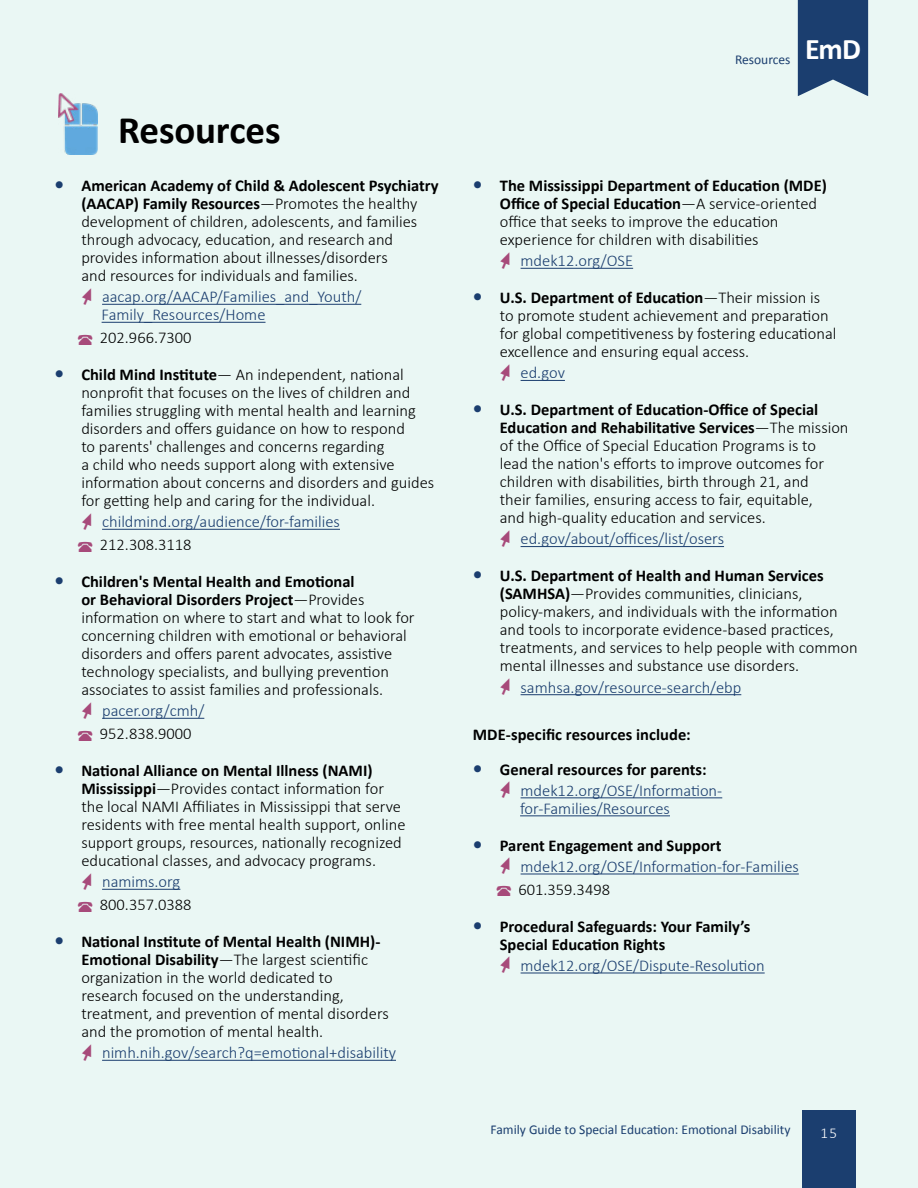
<style>
.page{position:relative;width:918px;height:1188px;background:#eaf7f4}
.page>*{position:absolute;margin:0;border:0;box-sizing:border-box;transform-origin:0 0}
.t1{font:700 39px "Calibri";letter-spacing:-.005em;color:#000}
.t2{font:700 30px "Calibri";color:#fff}
.t3{font:300 16.5px/18px "Calibri";color:#000}
.t4{font:300 16.5px/18px "Calibri";color:#1b3e6f}
.t5{font:700 16.5px/21.3px "Calibri";color:#000}
.t6{font:300 15px "Calibri";color:#fff}
.t7{font:13.5px "Calibri";color:#1b3e6f}
.s1{font-weight:700;font-size:19.5px;color:#1b3e6f}
.s2{font-weight:700}
.s3{font-size:19.5px;color:#1b3e6f}
.s4{font-weight:300;color:#1b3e6f}
.s5{font-weight:700;font-size:19.5px}
.s6{font-weight:700;color:#000}
</style>
<div class="page">
<hr style="left:102px;top:304px;width:259px;height:1px;background:#1b3e6f">
<hr style="left:102px;top:322px;width:164px;height:1px;background:#1b3e6f">
<hr style="left:102px;top:529px;width:238px;height:1px;background:#1b3e6f">
<hr style="left:102px;top:718px;width:102px;height:1px;background:#1b3e6f">
<hr style="left:102px;top:889px;width:78px;height:1px;background:#1b3e6f">
<hr style="left:102px;top:1060px;width:294px;height:1px;background:#1b3e6f">
<hr style="left:521px;top:268px;width:112px;height:1px;background:#1b3e6f">
<hr style="left:521px;top:380px;width:44px;height:1px;background:#1b3e6f">
<hr style="left:521px;top:546px;width:203px;height:1px;background:#1b3e6f">
<hr style="left:521px;top:694px;width:220px;height:1px;background:#1b3e6f">
<hr style="left:521px;top:797px;width:201px;height:1px;background:#1b3e6f">
<hr style="left:520px;top:815px;width:150px;height:1px;background:#1b3e6f">
<hr style="left:521px;top:874px;width:278px;height:1px;background:#1b3e6f">
<hr style="left:521px;top:973px;width:244px;height:1px;background:#1b3e6f">
<img style="left:59px;top:93px;width:39px;height:61px">
<svg style="left:798px;top:0;width:70px;height:96px;background:#2c4d7a"></svg>
<div style="left:802px;top:1111px;width:54px;height:77px;background:#1b3e6f"></div>
<h1 class="t1" style="left:118px;top:103px;width:164px">Resources</h1>
<p class="t3" style="left:81px;top:176px;width:359px;text-indent:-27px"><span class="s1">•</span> <span class="s2">American Academy of Child &amp; Adolescent Psychiatry (AACAP) Family Resources</span>—Promotes the healthy development of children, adolescents, and families through advocacy, education, and research and provides information about illnesses/disorders<br>and resources for individuals and families.</p>
<p class="t4" style="left:102px;top:288px;width:261px">aacap.org/AACAP/Families_and_Youth/<br>Family_Resources/Home</p>
<p class="t3" style="left:100px;top:328px;width:93px">202.966.7300</p>
<p class="t3" style="left:81px;top:365px;width:354px;text-indent:-27px"><span class="s1">•</span> <span class="s2">Child Mind Institute</span>— An independent, national nonprofit that focuses on the lives of children and families struggling with mental health and learning disorders and offers guidance on how to respond<br>to parents' challenges and concerns regarding<br>a child who needs support along with extensive information about concerns and disorders and guides for getting help and caring for the individual.</p>
<p class="t4" style="left:102px;top:513px;width:239px">childmind.org/audience/for-families</p>
<p class="t3" style="left:100px;top:535px;width:93px">212.308.3118</p>
<p class="t3" style="left:81px;top:572px;width:335px;text-indent:-27px"><span class="s1">•</span> <span class="s2">Children's Mental Health and Emotional<br>or Behavioral Disorders Project</span>—Provides information on where to start and what to look for concerning children with emotional or behavioral disorders and offers parent advocates, assistive technology specialists, and bullying prevention associates to assist families and professionals.</p>
<p class="t4" style="left:102px;top:702px;width:104px">pacer.org/cmh/</p>
<p class="t3" style="left:100px;top:724px;width:93px">952.838.9000</p>
<p class="t3" style="left:81px;top:761px;width:326px;text-indent:-27px"><span class="s1">•</span> <span class="s2">National Alliance on Mental Illness (NAMI)<br>Mississippi</span>—Provides contact information for the local NAMI Affiliates in Mississippi that serve residents with free mental health support, online support groups, resources, nationally recognized educational classes, and advocacy programs.</p>
<p class="t4" style="left:102px;top:873px;width:80px">namims.org</p>
<p class="t3" style="left:100px;top:895px;width:93px">800.357.0388</p>
<p class="t3" style="left:81px;top:932px;width:309px;text-indent:-27px"><span class="s1">•</span> <span class="s2">National Institute of Mental Health (NIMH)- Emotional Disability</span>—The largest scientific organization in the world dedicated to research focused on the understanding, treatment, and prevention of mental disorders and the promotion of mental health.</p>
<p class="t4" style="left:102px;top:1044px;width:295px">nimh.nih.gov/search?q=emotional+disability</p>
<p class="t7" style="left:735px;top:50px;width:57px">Resources</p>
<h2 class="t2" style="left:805px;top:28px;width:57px">EmD</h2>
<p class="t3" style="left:500px;top:176px;width:329px;text-indent:-27px"><span class="s1">•</span> <span class="s2">The Mississippi Department of Education (MDE)<br>Office of Special Education</span>—A service-oriented office that seeks to improve the education experience for children with disabilities</p>
<p class="t4" style="left:521px;top:252px;width:112px">mdek12.org/OSE</p>
<p class="t3" style="left:500px;top:288px;width:338px;text-indent:-27px"><span class="s1">•</span> <span class="s2">U.S. Department of Education</span>—Their mission is to promote student achievement and preparation for global competitiveness by fostering educational excellence and ensuring equal access.</p>
<p class="t4" style="left:521px;top:364px;width:46px">ed.gov</p>
<p class="t3" style="left:500px;top:401px;width:350px;text-indent:-27px"><span class="s1">•</span> <span class="s2">U.S. Department of Education-Office of Special Education and Rehabilitative Services</span>—The mission of the Office of Special Education Programs is to<br>lead the nation's efforts to improve outcomes for children with disabilities, birth through 21, and<br>their families, ensuring access to fair, equitable,<br>and high-quality education and services.</p>
<p class="t4" style="left:521px;top:530px;width:205px">ed.gov/about/offices/list/osers</p>
<p class="t3" style="left:500px;top:567px;width:359px;text-indent:-27px"><span class="s1">•</span> <span class="s2">U.S. Department of Health and Human Services (SAMHSA)</span>—Provides communities, clinicians, policy-makers, and individuals with the information and tools to incorporate evidence-based practices, treatments, and services to help people with common mental illnesses and substance use disorders.</p>
<p class="t4" style="left:521px;top:678px;width:222px">samhsa.gov/resource-search/ebp</p>
<p class="t5" style="left:473px;top:724px;width:219px">MDE-specific resources include:</p>
<p class="t5" style="left:521px;top:758px;width:203px;text-indent:-48px"><span class="s3">•</span> General resources for parents: <span class="s4">mdek12.org/OSE/Information-</span></p>
<p class="t4" style="left:520px;top:799px;width:151px">for-Families/Resources</p>
<p class="t4" style="left:521px;top:834px;width:280px;line-height:21.3px;text-indent:-48px"><span class="s5">•</span> <span class="s6">Parent Engagement and Support </span>mdek12.org/OSE/Information-for-Families</p>
<p class="t3" style="left:518px;top:880px;width:93px">601.359.3498</p>
<p class="t5" style="left:500px;top:917px;width:252px;line-height:18px;text-indent:-27px"><span class="s3">•</span> Procedural Safeguards: Your Family’s<br>Special Education Rights</p>
<p class="t4" style="left:521px;top:956px;width:246px">mdek12.org/OSE/Dispute-Resolution</p>
<p class="t7" style="left:491px;top:1121px;width:301px">Family Guide to Special Education: Emotional Disability</p>
<p class="t6" style="left:821px;top:1124px;width:18px">15</p>
</div>
